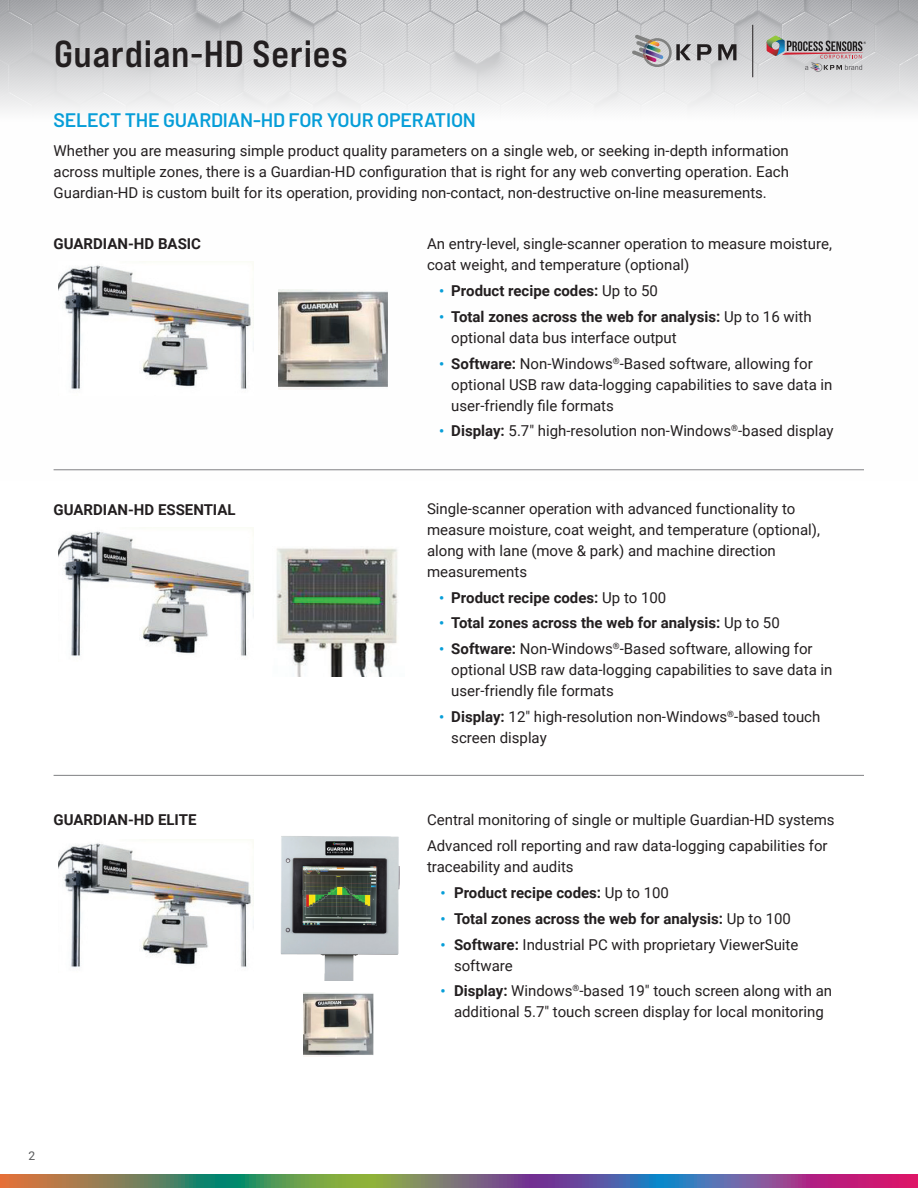
<style>
.page{position:relative;width:918px;height:1188px;background:#fff}
.page>*{position:absolute;margin:0;border:0;box-sizing:border-box;transform-origin:0 0}
.t1{font:37.5px "Bebas Neue Pro Exp Bd";letter-spacing:.02em;color:#231f20}
.t2{font:600 19.5px "Barlow";letter-spacing:-.01em;color:#079ed8}
.t3{font:15px/21px "Roboto";color:#231f20}
.t4{font:700 15px "Roboto";color:#231f20}
.t5{font:12px "Roboto";color:#57585a}
.s1{font-size:14.25px;color:#079ed8}
.s2{font-weight:400}
.s3{font-weight:700;font-size:14.25px;color:#079ed8}
.s4{font-weight:700}
</style>
<div class="page">
<img style="left:0;top:0;width:918px;height:471px">
<svg style="left:0;top:1174px;width:918px;height:14px"></svg>
<img style="left:58px;top:261px;width:196px;height:134px">
<img style="left:278px;top:290px;width:109px;height:99px">
<img style="left:58px;top:529px;width:196px;height:128px">
<img style="left:276px;top:548px;width:122px;height:129px">
<img style="left:58px;top:839px;width:196px;height:129px">
<img style="left:280px;top:836px;width:120px;height:144px">
<img style="left:303px;top:993px;width:70px;height:63px">
<hr style="left:54px;top:469px;width:810px;height:1px;background:#808183">
<hr style="left:54px;top:775px;width:810px;height:1px;background:#808183">
<svg style="left:632px;top:35px;width:59px;height:32px"></svg>
<svg style="left:697px;top:44px;width:15px;height:16px"></svg>
<svg style="left:718px;top:44px;width:18px;height:16px"></svg>
<hr style="left:752px;top:25px;width:1px;height:52px;background:#231f20">
<svg style="left:767px;top:36px;width:99px;height:36px"></svg>
<h1 class="t1" style="left:54px;top:31px;width:295px">Guardian-HD Series</h1>
<h2 class="t2" style="left:54px;top:106px;width:424px">SELECT THE GUARDIAN-HD FOR YOUR OPERATION</h2>
<p class="t3" style="left:54px;top:140px;width:737px;text-align:justify">Whether you are measuring simple product quality parameters on a single web, or seeking in-depth information across multiple zones, there is a Guardian-HD configuration that is right for any web converting operation. Each Guardian-HD is custom built for its operation, providing non-contact, non-destructive on-line measurements.</p>
<p class="t4" style="left:54px;top:233px;width:149px">GUARDIAN-HD BASIC</p>
<p class="t3" style="left:427px;top:233px;width:406px">An entry-level, single-scanner operation to measure moisture, coat weight, and temperature (optional)</p>
<p class="t4" style="left:439px;top:280px;width:220px"><span class="s1">•</span> Product recipe codes: <span class="s2">Up to 50</span></p>
<p class="t3" style="left:451px;top:305px;width:362px;text-indent:-12px"><span class="s3">•</span> <span class="s4">Total zones across the web for analysis:</span> Up to 16 with optional data bus interface output</p>
<p class="t3" style="left:451px;top:352px;width:383px;text-indent:-12px"><span class="s3">•</span> <span class="s4">Software:</span> Non-Windows<sup>®</sup>-Based software, allowing for optional USB raw data-logging capabilities to save data in user-friendly file formats</p>
<p class="t3" style="left:439px;top:420px;width:396px"><span class="s3">•</span> <span class="s4">Display:</span> 5.7" high-resolution non-Windows<sup>®</sup>-based display</p>
<p class="t4" style="left:54px;top:500px;width:184px">GUARDIAN-HD ESSENTIAL</p>
<p class="t4" style="left:54px;top:809px;width:144px">GUARDIAN-HD ELITE</p>
<p class="t3" style="left:427px;top:497px;width:395px">Single-scanner operation with advanced functionality to measure moisture, coat weight, and temperature (optional), along with lane (move &amp; park) and machine direction measurements</p>
<p class="t4" style="left:439px;top:587px;width:229px"><span class="s1">•</span> Product recipe codes: <span class="s2">Up to 100</span></p>
<p class="t4" style="left:439px;top:613px;width:342px"><span class="s1">•</span> Total zones across the web for analysis: <span class="s2">Up to 50</span></p>
<p class="t3" style="left:451px;top:638px;width:383px;text-indent:-12px"><span class="s3">•</span> <span class="s4">Software:</span> Non-Windows<sup>®</sup>-Based software, allowing for optional USB raw data-logging capabilities to save data in user-friendly file formats</p>
<p class="t3" style="left:451px;top:706px;width:371px;text-indent:-12px"><span class="s3">•</span> <span class="s4">Display:</span> 12" high-resolution non-Windows<sup>®</sup>-based touch screen display</p>
<p class="t3" style="left:427px;top:806px;width:409px;line-height:25.8px">Central monitoring of single or multiple Guardian-HD systems<br>Advanced roll reporting and raw data-logging capabilities for</p>
<p class="t3" style="left:427px;top:856px;width:148px">traceability and audits</p>
<p class="t4" style="left:441px;top:882px;width:230px"><span class="s1">•</span> Product recipe codes: <span class="s2">Up to 100</span></p>
<p class="t4" style="left:441px;top:908px;width:352px"><span class="s1">•</span> Total zones across the web for analysis: <span class="s2">Up to 100</span></p>
<p class="t3" style="left:454px;top:933px;width:346px;text-indent:-14px"><span class="s3">•</span> <span class="s4">Software:</span> Industrial PC with proprietary ViewerSuite software</p>
<p class="t3" style="left:441px;top:980px;width:393px;text-align:center"><span class="s3">•</span> <span class="s4">Display:</span> Windows<sup>®</sup>-based 19" touch screen along with an additional 5.7" touch screen display for local monitoring</p>
<p class="t5" style="left:29px;top:1147px;width:8px">2</p>
</div>
